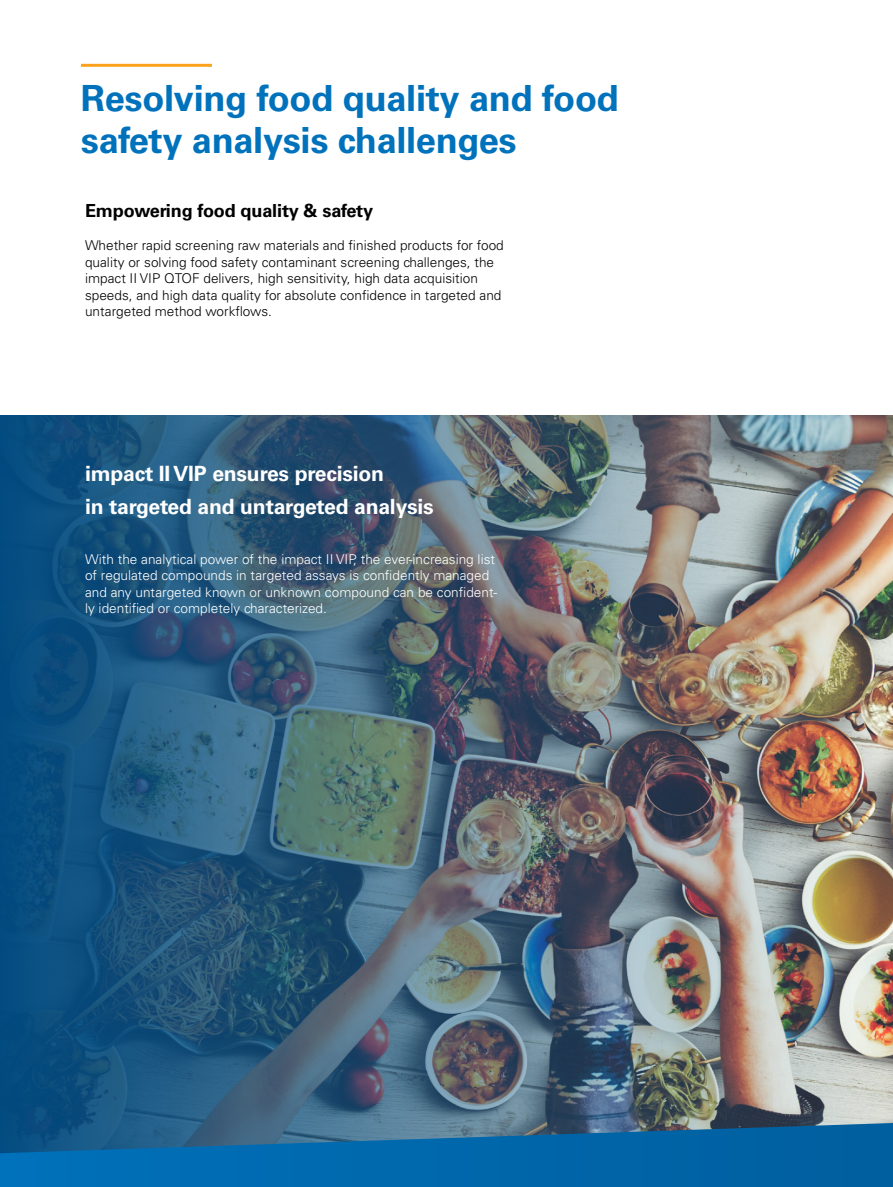
<style>
.page{position:relative;width:893px;height:1187px;background:#fff}
.page>*{position:absolute;margin:0;border:0;box-sizing:border-box;transform-origin:0 0}
.t1{font:700 36px/42px "Univers LT Std";letter-spacing:-.01em;color:#0072bc}
.t2{font:700 21px/33px "Univers LT Std";letter-spacing:-.01em;color:#fff}
.t3{font:700 18px "Univers LT Std";letter-spacing:-.01em;color:#000}
.t4{font:300 13.5px/16.5px "Univers LT Std";color:#000}
.t5{font:300 13.5px/16.5px "Univers LT Std";color:#fff}
</style>
<div class="page">
<img style="left:0;top:415px;width:893px;height:707px">
<svg style="left:0;top:1122px;width:893px;height:64px;background:#0f66a1"></svg>
<hr style="left:81px;top:64px;width:131px;height:3px;background:#faa21b">
<h1 class="t1" style="left:81px;top:78px;width:539px">Resolving food quality and food safety analysis challenges</h1>
<h3 class="t3" style="left:85px;top:200px;width:290px">Empowering food quality &amp; safety</h3>
<p class="t4" style="left:85px;top:237px;width:420px">Whether rapid screening raw materials and finished products for food quality or solving food safety contaminant screening challenges, the impact II VIP QTOF delivers, high sensitivity, high data acquisition speeds, and high data quality for absolute confidence in targeted and untargeted method workflows.</p>
<h2 class="t2" style="left:85px;top:457px;width:350px">impact II VIP ensures precision<br>in targeted and untargeted analysis</h2>
<p class="t5" style="left:85px;top:551px;width:414px">With the analytical power of the impact II VIP, the ever-increasing list of regulated compounds in targeted assays is confidently managed and any untargeted known or unknown compound can be confident&shy;ly identified or completely characterized.</p>
</div>
